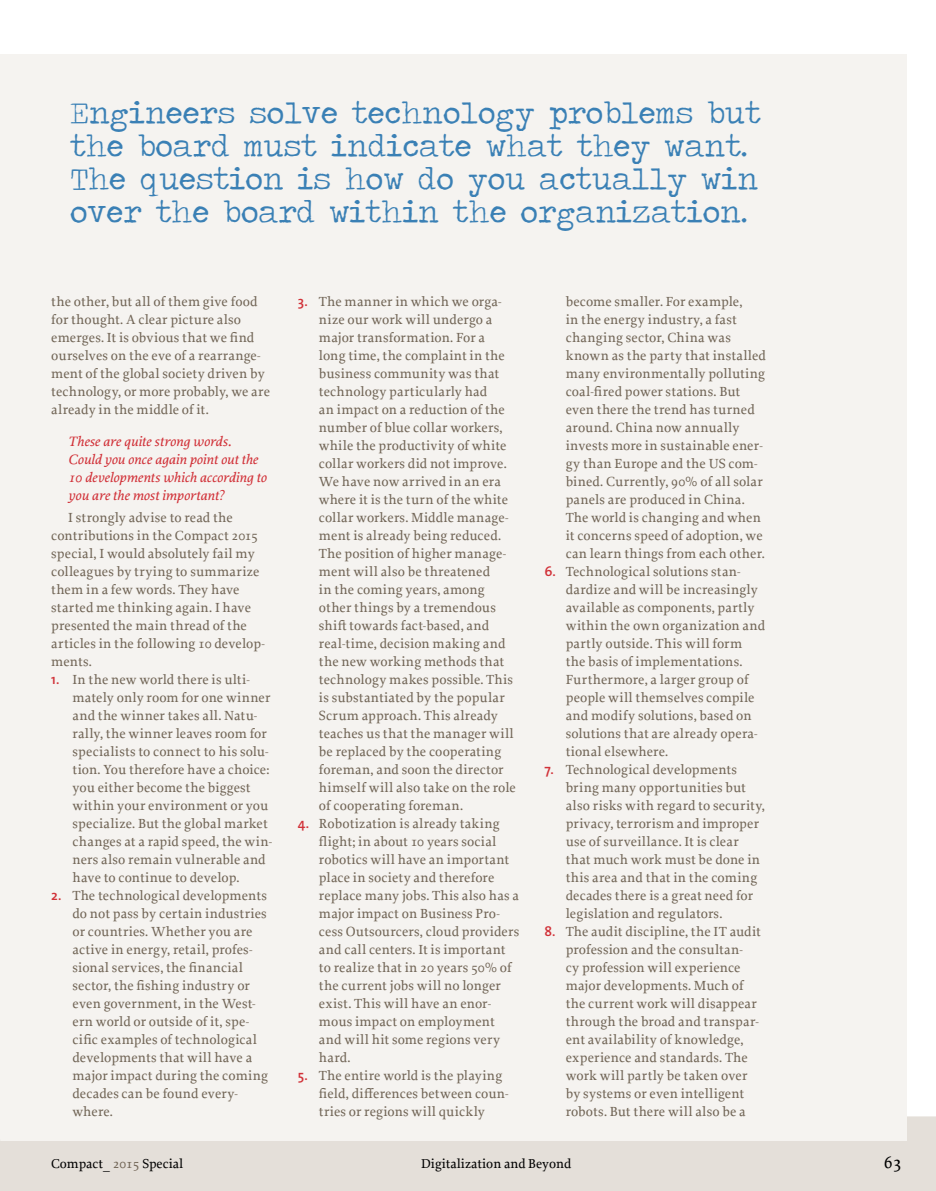
<style>
.page{position:relative;width:936px;height:1191px;background:#fff}
.page>*{position:absolute;margin:0;border:0;box-sizing:border-box;transform-origin:0 0}
.t1{font:31.5px/33px "Traveling Typewriter";color:#3a80b5}
.t2{font:500 18px "Proforma";color:#000}
.t3{font:italic 500 14.25px/18px "Proforma";color:#d13138}
.t4{font:500 13.8px/18px "Proforma";letter-spacing:.01em;color:#716556}
.t5{font:500 13.5px "Proforma";color:#000}
.s1{font-family:"The Sans";font-weight:600;color:#d13138}
.s2{color:#716556}
</style>
<div class="page">
<div style="left:0;top:1116px;width:935px;height:75px;background:#e4dfd9"></div>
<div style="left:0;top:54px;width:905px;height:1086px;background:#f5f3f0"></div>
<h1 class="t1" style="left:70px;top:95px;width:692px">Engineers solve technology problems but the board must indicate what they want.<br>The question is how do you actually win over the board within the organization.</h1>
<p class="t4" style="left:51px;top:292px;width:220px">the other, but all of them give food for thought. A clear picture also emerges. It is obvious that we find ourselves on the eve of a rearrange&shy;ment of the global society driven by technology, or more probably, we are already in the middle of it.</p>
<p class="t3" style="left:68px;top:431px;width:200px">These are quite strong words.<br>Could you once again point out the<br>10 developments which according to you are the most important?</p>
<p class="t4" style="left:51px;top:508px;width:215px;text-indent:17px">I strongly advise to read the contributions in the Compact 2015 special, I would absolutely fail my colleagues by trying to summarize them in a few words. They have started me thinking again. I have presented the main thread of the articles in the following 10 develop&shy;ments.</p>
<p class="t4" style="left:72px;top:670px;width:201px;text-indent:-21px"><span class="s1">1.</span> In the new world there is ulti&shy;mately only room for one winner and the winner takes all. Natu&shy;rally, the winner leaves room for specialists to connect to his solu&shy;tion. You therefore have a choice: you either become the biggest within your environment or you specialize. But the global market changes at a rapid speed, the win&shy;ners also remain vulnerable and have to continue to develop.</p>
<p class="t4" style="left:72px;top:886px;width:197px;text-indent:-21px"><span class="s1">2.</span> The technological developments do not pass by certain industries or countries. Whether you are active in energy, retail, profes&shy;sional services, the financial sector, the fishing industry or even government, in the West&shy;ern world or outside of it, spe&shy;cific examples of technological developments that will have a major impact during the coming decades can be found every&shy;where.</p>
<p class="t4" style="left:319px;top:292px;width:198px;text-indent:-21px"><span class="s1">3.</span> The manner in which we orga&shy;nize our work will undergo a major transformation. For a<br>long time, the complaint in the business community was that technology particularly had<br>an impact on a reduction of the number of blue collar workers, while the productivity of white collar workers did not improve.<br>We have now arrived in an era where it is the turn of the white collar workers. Middle manage&shy;ment is already being reduced.<br>The position of higher manage&shy;ment will also be threatened<br>in the coming years, among other things by a tremendous shift towards fact-based, and real-time, decision making and the new working methods that technology makes possible. This is substantiated by the popular<br>Scrum approach. This already teaches us that the manager will be replaced by the cooperating foreman, and soon the director himself will also take on the role of cooperating foreman.</p>
<p class="t4" style="left:319px;top:814px;width:202px;text-indent:-21px"><span class="s1">4.</span> Robotization is already taking flight; in about 10 years social robotics will have an important place in society and therefore replace many jobs. This also has a major impact on Business Pro&shy;cess Outsourcers, cloud providers and call centers. It is important to realize that in 20 years 50% of the current jobs will no longer exist. This will have an enor&shy;mous impact on employment and will hit some regions very hard.</p>
<p class="t4" style="left:319px;top:1066px;width:191px;text-indent:-21px"><span class="s1">5.</span> The entire world is the playing field, differences between coun&shy;tries or regions will quickly</p>
<p class="t4" style="left:565px;top:292px;width:202px">become smaller. For example,<br>in the energy industry, a fast changing sector, China was known as the party that installed many environmentally polluting coal-fired power stations. But even there the trend has turned around. China now annually invests more in sustainable ener&shy;gy than Europe and the US com&shy;bined. Currently, 90% of all solar panels are produced in China.<br>The world is changing and when it concerns speed of adoption, we can learn things from each other.</p>
<p class="t4" style="left:565px;top:562px;width:201px;text-indent:-21px"><span class="s1">6.</span> Technological solutions stan&shy;dardize and will be increasingly available as components, partly within the own organization and partly outside. This will form the basis of implementations.<br>Furthermore, a larger group of people will themselves compile and modify solutions, based on solutions that are already opera&shy;tional elsewhere.</p>
<p class="t4" style="left:565px;top:760px;width:200px;text-indent:-21px"><span class="s1">7.</span> Technological developments bring many opportunities but also risks with regard to security, privacy, terrorism and improper use of surveillance. It is clear that much work must be done in this area and that in the coming decades there is a great need for legislation and regulators.</p>
<p class="t4" style="left:565px;top:922px;width:197px;text-indent:-21px"><span class="s1">8.</span> The audit discipline, the IT audit profession and the consultan-<br>cy profession will experience major developments. Much of the current work will disappear through the broad and transpar&shy;ent availability of knowledge, experience and standards. The work will partly be taken over by systems or even intelligent robots. But there will also be a</p>
<p class="t5" style="left:51px;top:1155px;width:134px">Compact_ <span class="s2">2015</span> Special</p>
<p class="t5" style="left:421px;top:1155px;width:152px">Digitalization and Beyond</p>
<h2 class="t2" style="left:883px;top:1151px;width:19px">63</h2>
</div>
